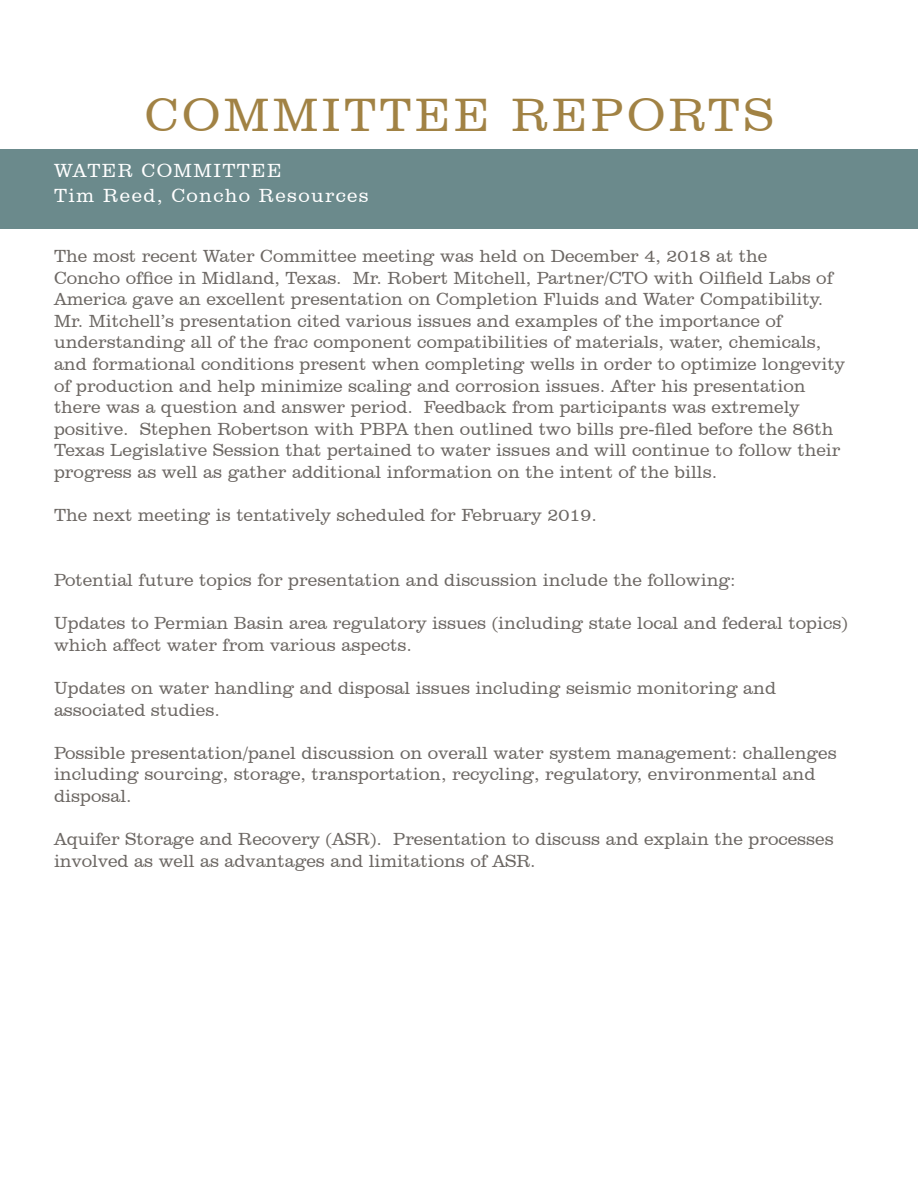
<style>
.page{position:relative;width:918px;height:1188px;background:#fff}
.page>*{position:absolute;margin:0;border:0;box-sizing:border-box;transform-origin:0 0}
.t1{font:300 48px "Clarendon BT";letter-spacing:.07em;color:#a18244}
.t2{font:300 19.5px/25.5px "Clarendon BT";letter-spacing:.07em;color:#fff}
.t3{font:300 18px/21.6px "Clarendon BT";color:#6c6763}
</style>
<div class="page">
<div style="left:0;top:149px;width:918px;height:80px;background:#6b8a8c"></div>
<p class="t1" style="left:145px;top:85px;width:630px">COMMITTEE REPORTS</p>
<p class="t2" style="left:54px;top:157px;width:316px">WATER COMMITTEE<br>Tim Reed, Concho Resources</p>
<p class="t3" style="left:54px;top:245px;width:793px">The most recent Water Committee meeting was held on December 4, 2018 at the<br>Concho office in Midland, Texas. Mr. Robert Mitchell, Partner/CTO with Oilfield Labs of America gave an excellent presentation on Completion Fluids and Water Compatibility.<br>Mr. Mitchell’s presentation cited various issues and examples of the importance of understanding all of the frac component compatibilities of materials, water, chemicals, and formational conditions present when completing wells in order to optimize longevity of production and help minimize scaling and corrosion issues. After his presentation there was a question and answer period. Feedback from participants was extremely positive. Stephen Robertson with PBPA then outlined two bills pre-filed before the 86th Texas Legislative Session that pertained to water issues and will continue to follow their progress as well as gather additional information on the intent of the bills.</p>
<p class="t3" style="left:54px;top:504px;width:545px">The next meeting is tentatively scheduled for February 2019.</p>
<p class="t3" style="left:54px;top:569px;width:683px">Potential future topics for presentation and discussion include the following:</p>
<p class="t3" style="left:54px;top:612px;width:795px">Updates to Permian Basin area regulatory issues (including state local and federal topics) which affect water from various aspects.</p>
<p class="t3" style="left:54px;top:677px;width:724px">Updates on water handling and disposal issues including seismic monitoring and associated studies.</p>
<p class="t3" style="left:54px;top:742px;width:784px">Possible presentation/panel discussion on overall water system management: challenges including sourcing, storage, transportation, recycling, regulatory, environmental and disposal.</p>
<p class="t3" style="left:54px;top:828px;width:781px">Aquifer Storage and Recovery (ASR). Presentation to discuss and explain the processes involved as well as advantages and limitations of ASR.</p>
</div>
